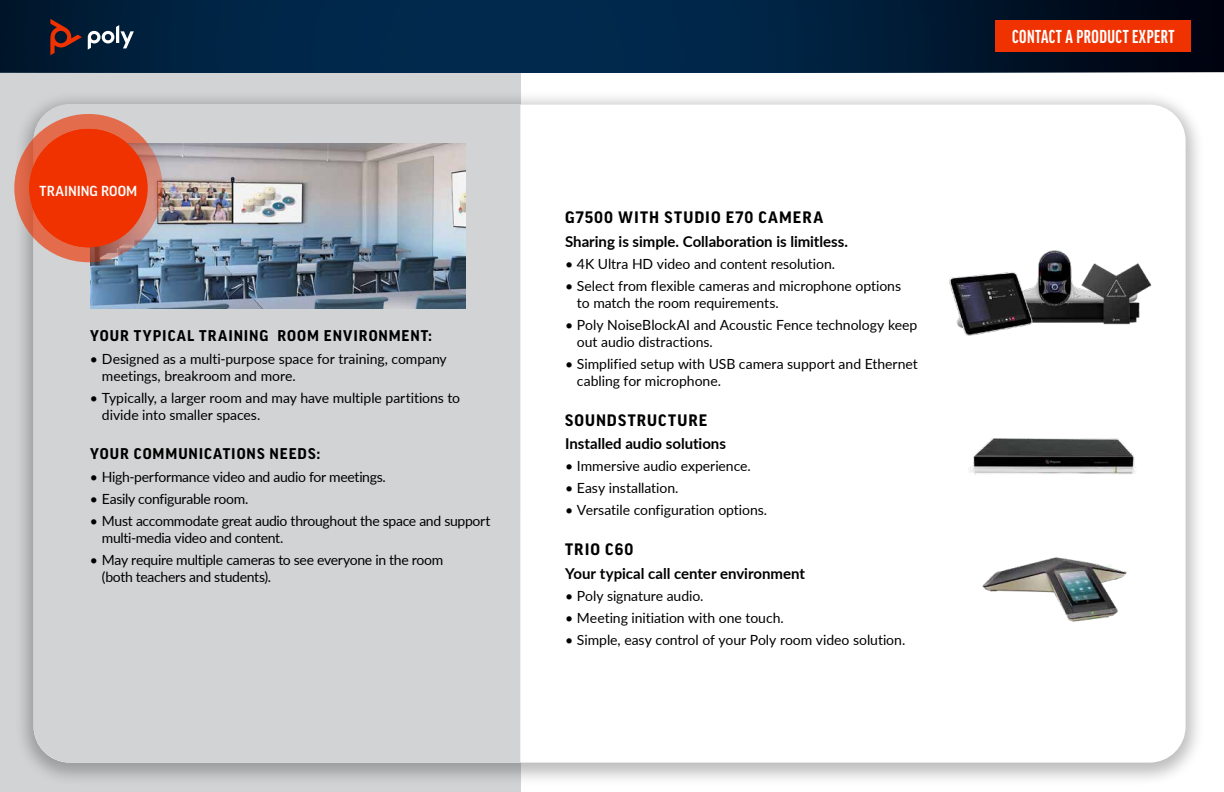
<style>
.page{position:relative;width:1224px;height:792px;background:#fff}
.page>*{position:absolute;margin:0;border:0;box-sizing:border-box;transform-origin:0 0}
.t1{font:700 extra-condensed 20px "Good Headline Pro";letter-spacing:.025em;color:#fff}
.t2{font:500 18.7px "Good Pro";letter-spacing:.05em;color:#fff}
.t3{font:700 16px "Good Pro";letter-spacing:.065em;color:#000}
.t4{font:700 15px "Lato";color:#000}
.t5{font:700 15px "Good Pro";letter-spacing:.065em;color:#000}
.t6{font:14px/17px "Lato";letter-spacing:-.005em;color:#000}
.t7{font:14px/17px "Lato";letter-spacing:-.025em;color:#000}
.t8{font:500 14px "Good Pro";letter-spacing:.005em;color:#fff}
</style>
<div class="page">
<div style="left:0;top:70px;width:520px;height:722px;background:#d1d3d4"></div>
<img style="left:0;top:0;width:1224px;height:72px">
<div style="left:14px;top:90px;width:1191px;height:697px;background:#000;opacity:.26"></div>
<div style="left:34px;top:105px;width:1152px;height:658px;background:#fff;border-radius:36px"></div>
<div style="left:34px;top:104px;width:486px;height:659px;background:#d1d3d4"></div>
<svg style="left:88px;top:25px;width:46px;height:25px"></svg>
<svg style="left:50px;top:19px;width:32px;height:36px"></svg>
<div style="left:996px;top:20px;width:195px;height:32px;background:#ef3200"></div>
<img style="left:968px;top:439px;width:168px;height:36px">
<img style="left:982px;top:557px;width:145px;height:65px">
<img style="left:90px;top:143px;width:376px;height:166px">
<svg style="left:14px;top:114px;width:149px;height:148px;background:#d57158"></svg>
<div style="left:29px;top:129px;width:119px;height:118px;background:#ef3200;border-radius:50%"></div>
<img style="left:949px;top:250px;width:203px;height:86px">
<h2 class="t2" style="left:40px;top:180px;width:98px">EXECUTIVE</h2>
<p class="t8" style="left:40px;top:184px;width:99px">TRAINING ROOM</p>
<p class="t5" style="left:90px;top:328px;width:343px">YOUR TYPICAL TRAINING ROOM ENVIRONMENT:</p>
<p class="t6" style="left:102px;top:351px;width:346px;text-indent:-12px">• Designed as a multi-purpose space for training, company meetings, breakroom and more.</p>
<p class="t6" style="left:102px;top:390px;width:360px;text-indent:-12px">• Typically, a larger room and may have multiple partitions to divide into smaller spaces.</p>
<p class="t5" style="left:90px;top:446px;width:231px">YOUR COMMUNICATIONS NEEDS:</p>
<p class="t7" style="left:90px;top:469px;width:297px">• High-performance video and audio for meetings.</p>
<p class="t7" style="left:90px;top:491px;width:160px">• Easily configurable room.</p>
<p class="t7" style="left:102px;top:513px;width:390px;text-indent:-12px">• Must accommodate great audio throughout the space and support multi-media video and content.</p>
<p class="t7" style="left:102px;top:552px;width:343px;text-indent:-12px">• May require multiple cameras to see everyone in the room (both teachers and students).</p>
<p class="t3" style="left:565px;top:210px;width:260px">G7500 WITH STUDIO E70 CAMERA</p>
<p class="t4" style="left:565px;top:236px;width:284px">Sharing is simple. Collaboration is limitless.</p>
<p class="t6" style="left:565px;top:255px;width:272px">• 4K Ultra HD video and content resolution.</p>
<p class="t6" style="left:577px;top:277px;width:326px;text-indent:-12px">• Select from flexible cameras and microphone options to match the room requirements.</p>
<p class="t6" style="left:577px;top:316px;width:342px;text-indent:-12px">• Poly NoiseBlockAI and Acoustic Fence technology keep out audio distractions.</p>
<p class="t6" style="left:577px;top:355px;width:342px;text-indent:-12px">• Simplified setup with USB camera support and Ethernet cabling for microphone.</p>
<p class="t3" style="left:565px;top:412px;width:144px">SOUNDSTRUCTURE</p>
<p class="t4" style="left:565px;top:438px;width:162px">Installed audio solutions</p>
<p class="t6" style="left:565px;top:458px;width:187px">• Immersive audio experience.</p>
<p class="t6" style="left:565px;top:480px;width:115px">• Easy installation.</p>
<p class="t6" style="left:565px;top:502px;width:204px">• Versatile configuration options.</p>
<p class="t3" style="left:565px;top:542px;width:70px">TRIO C60</p>
<p class="t4" style="left:565px;top:568px;width:242px">Your typical call center environment</p>
<p class="t6" style="left:565px;top:587px;width:140px">• Poly signature audio.</p>
<p class="t6" style="left:565px;top:609px;width:220px">• Meeting initiation with one touch.</p>
<p class="t6" style="left:565px;top:631px;width:342px">• Simple, easy control of your Poly room video solution.</p>
<h1 class="t1" style="left:1012px;top:24px;width:164px">CONTACT A PRODUCT EXPERT</h1>
</div>
